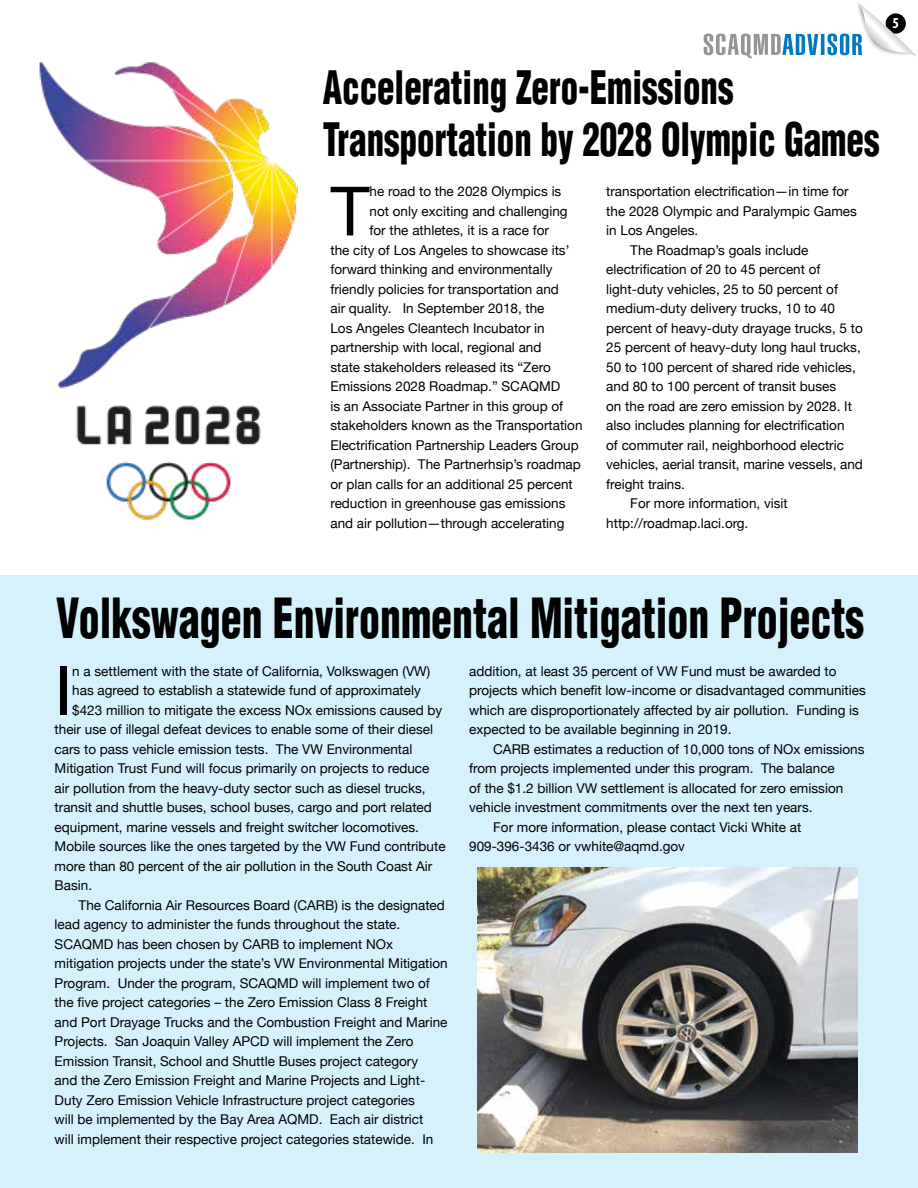
<style>
.page{position:relative;width:918px;height:1188px;background:#fff}
.page>*{position:absolute;margin:0;border:0;box-sizing:border-box;transform-origin:0 0}
.t1{font:68.1px "Helvetica Neue";color:#000}
.t2{font:900 condensed 54px "Helvetica";color:#000;scale:.78 1}
.t3{font:900 condensed 45px/51.8px "Helvetica";color:#000;scale:.78 1}
.t4{font:700 condensed 15.3px "Myriad Pro";color:#fff}
.t5{font:13.5px/19.5px "Helvetica Neue";color:#000}
</style>
<div class="page">
<div style="left:0;top:575px;width:918px;height:613px;background:#d4f1fc"></div>
<svg style="left:704px;top:2px;width:213px;height:56px"></svg>
<img style="left:478px;top:868px;width:379px;height:284px">
<img style="left:39px;top:62px;width:259px;height:458px">
<p class="t4" style="left:893px;top:14px;width:8px">5</p>
<h3 class="t3" style="left:323px;top:61px;width:715px">Accelerating Zero-Emissions<br>Transportation by 2028 Olympic Games</h3>
<h1 class="t1" style="left:330px;top:162px;width:41px">T</h1>
<p class="t5" style="left:370px;top:183px;width:193px">he road to the 2028 Olympics is</p>
<p class="t5" style="left:606px;top:183px;width:244px">transportation electrification—in time for</p>
<p class="t5" style="left:606px;top:202px;width:252px">the 2028 Olympic and Paralympic Games</p>
<p class="t5" style="left:606px;top:222px;width:94px">in Los Angeles.</p>
<p class="t5" style="left:630px;top:241px;width:180px">The Roadmap’s goals include</p>
<p class="t5" style="left:606px;top:261px;width:216px">electrification of 20 to 45 percent of</p>
<p class="t5" style="left:606px;top:280px;width:233px">light-duty vehicles, 25 to 50 percent of</p>
<p class="t5" style="left:606px;top:300px;width:230px">medium-duty delivery trucks, 10 to 40</p>
<p class="t5" style="left:606px;top:319px;width:258px">percent of heavy-duty drayage trucks, 5 to</p>
<p class="t5" style="left:606px;top:339px;width:256px">25 percent of heavy-duty long haul trucks,</p>
<p class="t5" style="left:606px;top:358px;width:251px">50 to 100 percent of shared ride vehicles,</p>
<p class="t5" style="left:606px;top:378px;width:231px">and 80 to 100 percent of transit buses</p>
<p class="t5" style="left:606px;top:397px;width:247px">on the road are zero emission by 2028. It</p>
<p class="t5" style="left:606px;top:416px;width:240px">also includes planning for electrification</p>
<p class="t5" style="left:606px;top:436px;width:239px">of commuter rail, neighborhood electric</p>
<p class="t5" style="left:606px;top:455px;width:258px">vehicles, aerial transit, marine vessels, and</p>
<p class="t5" style="left:606px;top:475px;width:80px">freight trains.</p>
<p class="t5" style="left:630px;top:494px;width:159px">For more information, visit</p>
<p class="t5" style="left:606px;top:514px;width:144px">http://roadmap.laci.org.</p>
<p class="t5" style="left:370px;top:202px;width:200px">not only exciting and challenging</p>
<p class="t5" style="left:370px;top:222px;width:181px">for the athletes, it is a race for</p>
<p class="t5" style="left:330px;top:241px;width:241px">the city of Los Angeles to showcase its’</p>
<p class="t5" style="left:330px;top:261px;width:224px">forward thinking and environmentally</p>
<p class="t5" style="left:330px;top:280px;width:230px">friendly policies for transportation and</p>
<p class="t5" style="left:330px;top:300px;width:216px">air quality. In September 2018, the</p>
<p class="t5" style="left:330px;top:319px;width:216px">Los Angeles Cleantech Incubator in</p>
<p class="t5" style="left:330px;top:339px;width:213px">partnership with local, regional and</p>
<p class="t5" style="left:330px;top:358px;width:222px">state stakeholders released its “Zero</p>
<p class="t5" style="left:330px;top:378px;width:231px">Emissions 2028 Roadmap.” SCAQMD</p>
<p class="t5" style="left:330px;top:397px;width:234px">is an Associate Partner in this group of</p>
<p class="t5" style="left:330px;top:417px;width:254px">stakeholders known as the Transportation</p>
<p class="t5" style="left:330px;top:436px;width:250px">Electrification Partnership Leaders Group</p>
<p class="t5" style="left:330px;top:456px;width:252px">(Partnership). The Partnerhsip’s roadmap</p>
<p class="t5" style="left:330px;top:475px;width:244px">or plan calls for an additional 25 percent</p>
<p class="t5" style="left:330px;top:495px;width:237px">reduction in greenhouse gas emissions</p>
<p class="t5" style="left:330px;top:514px;width:236px">and air pollution—through accelerating</p>
<h2 class="t2" style="left:56px;top:584px;width:1037px">Volkswagen Environmental Mitigation Projects</h2>
<h1 class="t1" style="left:55px;top:642px;width:19px">I</h1>
<p class="t5" style="left:72px;top:662px;width:360px">n a settlement with the state of California, Volkswagen (VW)</p>
<p class="t5" style="left:469px;top:662px;width:398px">addition, at least 35 percent of VW Fund must be awarded to projects which benefit low-income or disadvantaged communities which are disproportionately affected by air pollution. Funding is expected to be available beginning in 2019.</p>
<p class="t5" style="left:493px;top:740px;width:373px">CARB estimates a reduction of 10,000 tons of NOx emissions</p>
<p class="t5" style="left:469px;top:760px;width:367px">from projects implemented under this program. The balance</p>
<p class="t5" style="left:469px;top:779px;width:376px">of the $1.2 billion VW settlement is allocated for zero emission</p>
<p class="t5" style="left:469px;top:799px;width:345px">vehicle investment commitments over the next ten years.</p>
<p class="t5" style="left:493px;top:818px;width:310px">For more information, please contact Vicki White at</p>
<p class="t5" style="left:469px;top:837px;width:217px">909-396-3436 or vwhite@aqmd.gov</p>
<p class="t5" style="left:72px;top:682px;width:350px">has agreed to establish a statewide fund of approximately</p>
<p class="t5" style="left:72px;top:701px;width:372px">$423 million to mitigate the excess NOx emissions caused by</p>
<p class="t5" style="left:55px;top:721px;width:380px">their use of illegal defeat devices to enable some of their diesel</p>
<p class="t5" style="left:55px;top:740px;width:359px">cars to pass vehicle emission tests. The VW Environmental</p>
<p class="t5" style="left:55px;top:760px;width:376px">Mitigation Trust Fund will focus primarily on projects to reduce</p>
<p class="t5" style="left:55px;top:779px;width:373px">air pollution from the heavy-duty sector such as diesel trucks,</p>
<p class="t5" style="left:55px;top:799px;width:379px">transit and shuttle buses, school buses, cargo and port related</p>
<p class="t5" style="left:55px;top:818px;width:366px">equipment, marine vessels and freight switcher locomotives.</p>
<p class="t5" style="left:55px;top:838px;width:392px">Mobile sources like the ones targeted by the VW Fund contribute</p>
<p class="t5" style="left:55px;top:857px;width:379px">more than 80 percent of the air pollution in the South Coast Air</p>
<p class="t5" style="left:55px;top:877px;width:39px">Basin.</p>
<p class="t5" style="left:79px;top:896px;width:368px">The California Air Resources Board (CARB) is the designated</p>
<p class="t5" style="left:55px;top:916px;width:347px">lead agency to administer the funds throughout the state.</p>
<p class="t5" style="left:55px;top:935px;width:340px">SCAQMD has been chosen by CARB to implement NOx</p>
<p class="t5" style="left:55px;top:955px;width:395px">mitigation projects under the state’s VW Environmental Mitigation</p>
<p class="t5" style="left:55px;top:974px;width:377px">Program. Under the program, SCAQMD will implement two of</p>
<p class="t5" style="left:55px;top:994px;width:374px">the five project categories – the Zero Emission Class 8 Freight</p>
<p class="t5" style="left:55px;top:1013px;width:394px">and Port Drayage Trucks and the Combustion Freight and Marine</p>
<p class="t5" style="left:55px;top:1033px;width:360px">Projects. San Joaquin Valley APCD will implement the Zero</p>
<p class="t5" style="left:55px;top:1052px;width:365px">Emission Transit, School and Shuttle Buses project category</p>
<p class="t5" style="left:55px;top:1072px;width:372px">and the Zero Emission Freight and Marine Projects and Light-</p>
<p class="t5" style="left:55px;top:1091px;width:362px">Duty Zero Emission Vehicle Infrastructure project categories</p>
<p class="t5" style="left:55px;top:1111px;width:370px">will be implemented by the Bay Area AQMD. Each air district</p>
<p class="t5" style="left:55px;top:1130px;width:380px">will implement their respective project categories statewide. In</p>
</div>
